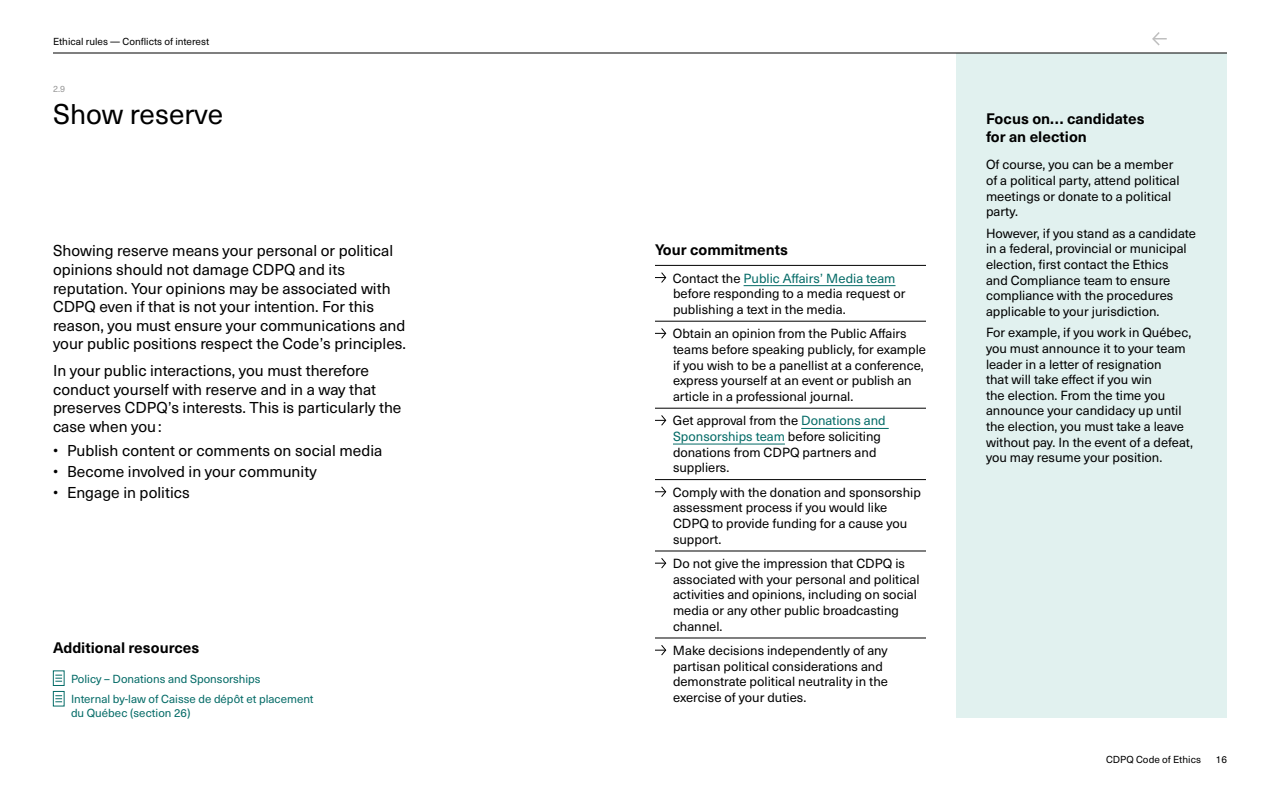
<style>
.page{position:relative;width:1280px;height:800px;background:#fff}
.page>*{position:absolute;margin:0;border:0;box-sizing:border-box;transform-origin:0 0}
.t1{font:28px "Neue Haas Unica Pro";color:#000}
.P_15_5_pts{font:15.5px/18.6px "Neue Haas Unica Pro";color:#000}
.t2{font:700 15px/18px "Neue Haas Unica Pro";color:#000}
.L_flèches_13_pts{font:13px/15.6px "Neue Haas Unica Pro";color:#000}
.P_13_pts{font:13px/15.6px "Neue Haas Unica Pro";color:#000}
.P_Ressources_complém{font:11.5px/13.8px "Neue Haas Unica Pro";color:#046b67}
.t3{font:10px "Neue Haas Unica Pro";color:#000}
.t4{font:9px "Neue Haas Unica Pro";color:#999}
.s1{color:#046b67}
</style>
<div class="page">
<div style="left:956px;top:53px;width:271px;height:665px;background:#e1f1ef"></div>
<hr style="left:53px;top:53px;width:1174px;height:1px;background:#000">
<svg style="left:1152px;top:32px;width:15px;height:14px"></svg>
<hr style="left:655px;top:265px;width:271px;height:1px;background:#000">
<hr style="left:744px;top:285px;width:152px;height:1px;background:#046b67">
<hr style="left:655px;top:321px;width:271px;height:1px;background:#000">
<hr style="left:655px;top:408px;width:271px;height:1px;background:#000">
<hr style="left:801px;top:428px;width:88px;height:1px;background:#046b67">
<hr style="left:673px;top:444px;width:112px;height:1px;background:#046b67">
<hr style="left:655px;top:479px;width:271px;height:1px;background:#000">
<hr style="left:655px;top:551px;width:271px;height:1px;background:#000">
<hr style="left:655px;top:638px;width:271px;height:1px;background:#000">
<svg style="left:655px;top:272px;width:11px;height:11px"></svg>
<svg style="left:655px;top:328px;width:11px;height:11px"></svg>
<svg style="left:655px;top:415px;width:11px;height:11px"></svg>
<svg style="left:655px;top:486px;width:11px;height:11px"></svg>
<svg style="left:655px;top:558px;width:11px;height:11px"></svg>
<svg style="left:655px;top:645px;width:11px;height:11px"></svg>
<div style="left:53px;top:671px;width:11px;height:15px;border:1px solid #046b67"></div>
<svg style="left:55px;top:675px;width:7px;height:7px"></svg>
<div style="left:53px;top:691px;width:11px;height:15px;border:1px solid #046b67"></div>
<svg style="left:55px;top:695px;width:7px;height:7px"></svg>
<p class="t3" style="left:53px;top:35px;width:158px">Ethical rules — Conflicts of interest</p>
<h3 class="t4" style="left:53px;top:83px;width:14px">2.9</h3>
<h3 class="t1" style="left:53px;top:98px;width:172px">Show reserve</h3>
<p class="P_15_5_pts" style="left:53px;top:242px;width:355px">Showing reserve means your personal or political opinions should not damage CDPQ and its reputation. Your opinions may be associated with CDPQ even if that is not your intention. For this reason, you must ensure your communications and your public positions respect the Code’s principles.</p>
<p class="P_15_5_pts" style="left:53px;top:361px;width:350px">In your public interactions, you must therefore conduct yourself with reserve and in a way that preserves CDPQ’s interests. This is particularly the case when you:</p>
<p class="P_15_5_pts" style="left:53px;top:442px;width:331px">• Publish content or comments on social media</p>
<p class="P_15_5_pts" style="left:53px;top:462px;width:265px">• Become involved in your community</p>
<p class="P_15_5_pts" style="left:53px;top:483px;width:138px">• Engage in politics</p>
<p class="t2" style="left:53px;top:639px;width:148px">Additional resources</p>
<p class="P_Ressources_complém" style="left:71px;top:672px;width:191px">Policy – Donations and Sponsorships</p>
<p class="P_Ressources_complém" style="left:71px;top:693px;width:244px">Internal by-law of Caisse de dépôt et placement du Québec (section 26)</p>
<h4 class="t2" style="left:655px;top:241px;width:135px">Your commitments</h4>
<p class="L_flèches_13_pts" style="left:673px;top:270px;width:234px">Contact the <span class="s1">Public Affairs’ Media team </span>before responding to a media request or publishing a text in the media.</p>
<p class="L_flèches_13_pts" style="left:673px;top:326px;width:255px">Obtain an opinion from the Public Affairs teams before speaking publicly, for example if you wish to be a panellist at a conference, express yourself at an event or publish an article in a professional journal.</p>
<p class="L_flèches_13_pts" style="left:673px;top:413px;width:214px">Get approval from the <span class="s1">Donations and<br>Sponsorships team</span> before soliciting donations from CDPQ partners and suppliers.</p>
<p class="L_flèches_13_pts" style="left:673px;top:485px;width:249px">Comply with the donation and sponsorship assessment process if you would like<br>CDPQ to provide funding for a cause you support.</p>
<p class="L_flèches_13_pts" style="left:673px;top:556px;width:248px">Do not give the impression that CDPQ is associated with your personal and political activities and opinions, including on social media or any other public broadcasting channel.</p>
<p class="L_flèches_13_pts" style="left:673px;top:643px;width:217px">Make decisions independently of any partisan political considerations and demonstrate political neutrality in the exercise of your duties.</p>
<h4 class="t2" style="left:986px;top:110px;width:160px">Focus on… candidates for an election</h4>
<p class="P_13_pts" style="left:986px;top:157px;width:195px">Of course, you can be a member of a political party, attend political meetings or donate to a political party.</p>
<p class="P_13_pts" style="left:986px;top:226px;width:211px">However, if you stand as a candidate in a federal, provincial or municipal election, first contact the Ethics<br>and Compliance team to ensure compliance with the procedures applicable to your jurisdiction.</p>
<p class="P_13_pts" style="left:986px;top:325px;width:209px">For example, if you work in Québec, you must announce it to your team leader in a letter of resignation<br>that will take effect if you win<br>the election. From the time you announce your candidacy up until the election, you must take a leave without pay. In the event of a defeat, you may resume your position.</p>
<p class="t3" style="left:1106px;top:753px;width:96px">CDPQ Code of Ethics</p>
<p class="t3" style="left:1216px;top:753px;width:13px">16</p>
</div>
